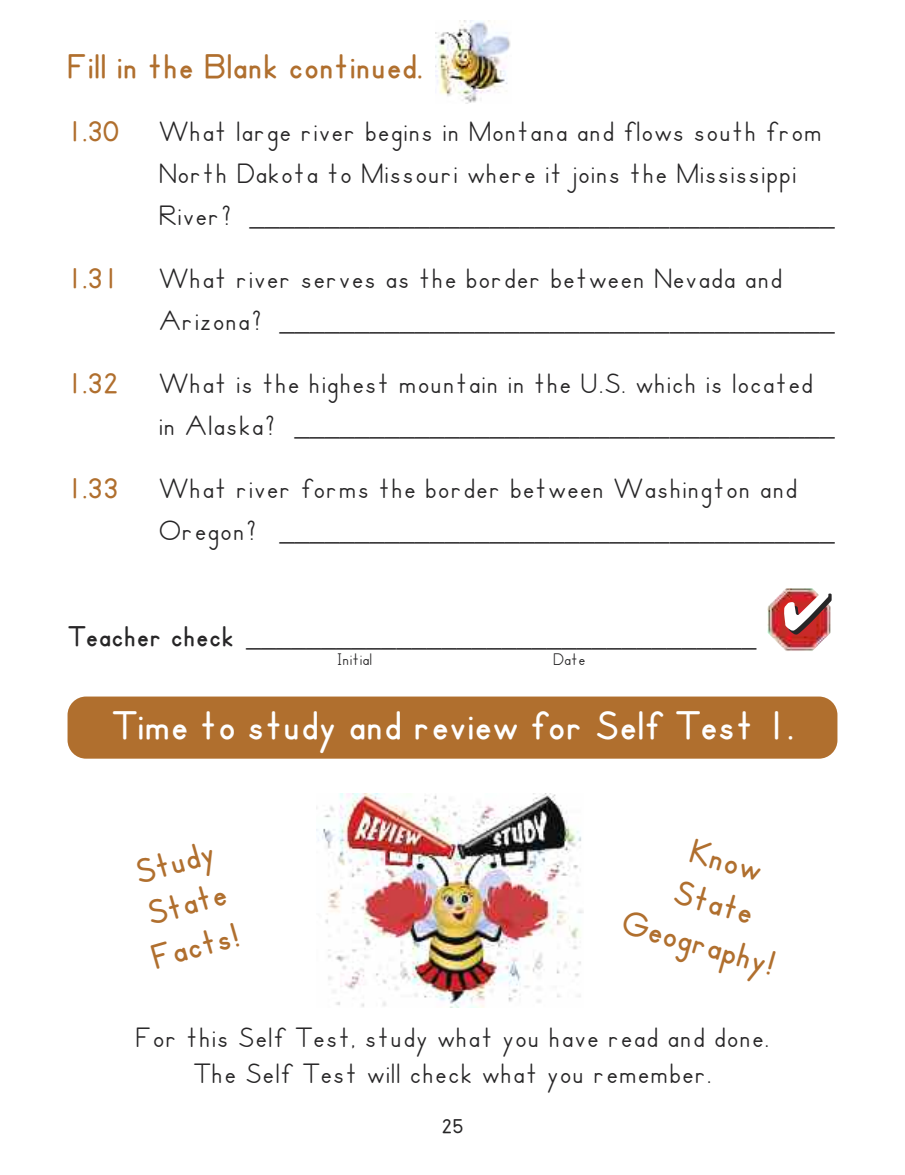
<style>
.page{position:relative;width:905px;height:1175px;background:#fff}
.page>*{position:absolute;margin:0;border:0;box-sizing:border-box;transform-origin:0 0}
.t1{font:700 42px "ZB Manuscript";letter-spacing:.025em;color:#fff}
.t2{font:700 36px/43.3px "ZB Manuscript";letter-spacing:.025em;color:#b06f2e}
.t3{font:30px/42px "ZB Manuscript";letter-spacing:.025em;color:#272627}
.t4{font:700 30px "ZB Manuscript";letter-spacing:.025em;color:#b06f2e}
.t5{font:700 21px "ZB Manuscript";color:#272627}
.t6{font:18px "ZB Manuscript";color:#272627}
.s1{font-weight:700}
</style>
<div class="page">
<img style="left:435px;top:20px;width:76px;height:83px">
<img style="left:767px;top:588px;width:63px;height:63px">
<img style="left:316px;top:793px;width:267px;height:214px">
<div style="left:68px;top:696px;width:769px;height:62px;background:#b06f2e;border-radius:18px"></div>
<svg style="left:784px;top:589px;width:44px;height:41px;background:#ca4343"></svg>
<p class="t2" style="left:68px;top:50px;width:356px">Fill in the Blank continued.</p>
<p class="t4" style="left:68px;top:121px;width:52px">1.30</p>
<p class="t3" style="left:159px;top:115px;width:677px">What large river begins in Montana and flows south from<br>North Dakota to Missouri where it joins the Mississippi<br>River? _______________________________________</p>
<p class="t4" style="left:68px;top:268px;width:52px">1.31</p>
<p class="t3" style="left:159px;top:262px;width:677px">What river serves as the border between Nevada and<br>Arizona? _____________________________________</p>
<p class="t4" style="left:68px;top:373px;width:52px">1.32</p>
<p class="t3" style="left:159px;top:367px;width:677px">What is the highest mountain in the U.S. which is located in Alaska? ____________________________________</p>
<p class="t4" style="left:68px;top:478px;width:52px">1.33</p>
<p class="t3" style="left:159px;top:472px;width:677px">What river forms the border between Washington and<br>Oregon? _____________________________________</p>
<p class="t3" style="left:68px;top:619px;width:690px"><span class="s1">Teacher check</span> __________________________________</p>
<p class="t6" style="left:337px;top:653px;width:37px">Initial</p>
<p class="t6" style="left:553px;top:653px;width:34px">Date</p>
<h1 class="t1" style="left:112px;top:710px;width:683px">Time to study and review for Self Test 1.</h1>
<p class="t2" style="left:124px;top:859px;width:98px;rotate:-16deg">Study<br>State<br>Facts!</p>
<p class="t2" style="left:695px;top:834px;width:74px;rotate:16deg">Know</p>
<p class="t2" style="left:679px;top:875px;width:83px;rotate:16deg">State</p>
<p class="t2" style="left:627px;top:905px;width:166px;rotate:16deg">Geography!</p>
<p class="t3" style="left:135px;top:1023px;width:635px;line-height:36px;text-align:center">For this Self Test, study what you have read and done.<br>The Self Test will check what you remember.</p>
<p class="t5" style="left:441px;top:1118px;width:23px">25</p>
</div>
